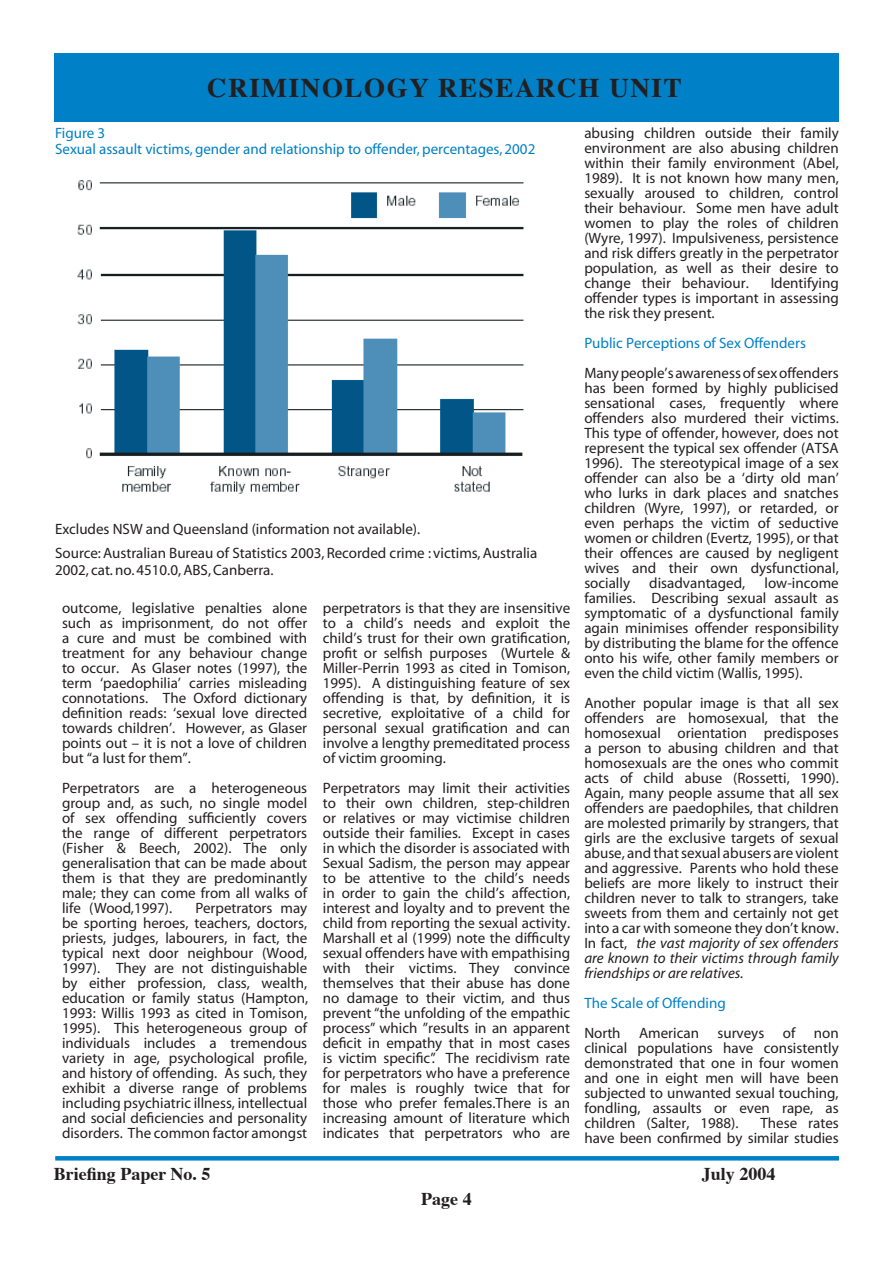
<style>
.page{position:relative;width:893px;height:1263px;background:#fff}
.page>*{position:absolute;margin:0;border:0;box-sizing:border-box;transform-origin:0 0}
.t1{font:700 27px "Times";letter-spacing:.06em;color:#231f20}
.t2{font:700 18px "Times";color:#231f20}
.t3{font:15px/15px "Myriad";color:#231f20;text-align:justify}
.t4{font:15px/16.5px "Myriad";color:#0080c6}
.s1{font-style:italic}
</style>
<div class="page">
<svg style="left:55px;top:1156px;width:784px;height:4px;background:#0482c7"></svg>
<div style="left:54px;top:54px;width:785px;height:68px;background:#0080c6"></div>
<img style="left:77px;top:180px;width:447px;height:314px">
<h1 class="t1" style="left:207px;top:70px;width:476px">CRIMINOLOGY RESEARCH UNIT</h1>
<p class="t4" style="left:55px;top:125px;width:482px">Figure 3<br>Sexual assault victims, gender and relationship to offender, percentages, 2002</p>
<p class="t3" style="left:55px;top:518px;width:484px;line-height:24px">Excludes NSW and Queensland (information not available).<br>Source: Australian Bureau of Statistics 2003, Recorded crime : victims, Australia</p>
<p class="t3" style="left:55px;top:563px;width:220px">2002, cat. no. 4510.0, ABS, Canberra.</p>
<p class="t3" style="left:62px;top:601px;width:247px">outcome, legislative penalties alone such as imprisonment, do not offer a cure and must be combined with treatment for any behaviour change to occur. As Glaser notes (1997), the term ‘paedophilia’ carries misleading connotations. The Oxford dictionary definition reads: ‘sexual love directed towards children’. However, as Glaser points out – it is not a love of children but “a lust for them”.</p>
<p class="t3" style="left:62px;top:781px;width:247px">Perpetrators are a heterogeneous group and, as such, no single model of sex offending sufficiently covers the range of different perpetrators (Fisher &amp; Beech, 2002). The only generalisation that can be made about them is that they are predominantly male; they can come from all walks of life (Wood,1997).</p>
<p class="t3" style="left:62px;top:901px;width:248px;text-indent:133px">Perpetrators may be sporting heroes, teachers, doctors, priests, judges, labourers, in fact, the typical next door neighbour (Wood, 1997). They are not distinguishable by either profession, class, wealth, education or family status (Hampton, 1993: Willis 1993 as cited in Tomison, 1995). This heterogeneous group of individuals includes a tremendous variety in age, psychological profile, and history of offending. As such, they exhibit a diverse range of problems including psychiatric illness, intellectual and social deficiencies and personality disorders. The common factor amongst</p>
<p class="t3" style="left:323px;top:601px;width:249px">perpetrators is that they are insensitive to a child’s needs and exploit the child’s trust for their own gratification, profit or selfish purposes (Wurtele &amp; Miller-Perrin 1993 as cited in Tomison, 1995). A distinguishing feature of sex offending is that, by definition, it is secretive, exploitative of a child for personal sexual gratification and can involve a lengthy premeditated process of victim grooming.</p>
<p class="t3" style="left:323px;top:781px;width:249px">Perpetrators may limit their activities to their own children, step-children or relatives or may victimise children outside their families. Except in cases in which the disorder is associated with Sexual Sadism, the person may appear to be attentive to the child’s needs in order to gain the child’s affection, interest and loyalty and to prevent the child from reporting the sexual activity.<br>Marshall et al (1999) note the difficulty sexual offenders have with empathising with their victims. They convince themselves that their abuse has done no damage to their victim, and thus prevent “the unfolding of the empathic process” which ”results in an apparent deficit in empathy that in most cases is victim specific”. The recidivism rate for perpetrators who have a preference for males is roughly twice that for those who prefer females.There is an increasing amount of literature which indicates that perpetrators who are</p>
<p class="t3" style="left:584px;top:126px;width:256px">abusing children outside their family environment are also abusing children within their family environment (Abel, 1989). It is not known how many men, sexually aroused to children, control their behaviour. Some men have adult women to play the roles of children (Wyre, 1997). Impulsiveness, persistence and risk differs greatly in the perpetrator population, as well as their desire to change their behaviour.</p>
<p class="t3" style="left:584px;top:276px;width:256px;text-indent:186px">Identifying offender types is important in assessing the risk they present.</p>
<p class="t4" style="left:584px;top:335px;width:223px">Public Perceptions of Sex Offenders</p>
<p class="t3" style="left:584px;top:366px;width:256px">Many people’s awareness of sex offenders has been formed by highly publicised sensational cases, frequently where offenders also murdered their victims.<br>This type of offender, however, does not represent the typical sex offender (ATSA 1996). The stereotypical image of a sex offender can also be a ‘dirty old man’ who lurks in dark places and snatches children (Wyre, 1997), or retarded, or even perhaps the victim of seductive women or children (Evertz, 1995), or that their offences are caused by negligent wives and their own dysfunctional, socially</p>
<p class="t3" style="left:584px;top:576px;width:256px;text-indent:180px">low-income families. Describing sexual assault as symptomatic of a dysfunctional family again minimises offender responsibility by distributing the blame for the offence onto his wife, other family members or even the child victim (Wallis, 1995).</p>
<p class="t3" style="left:584px;top:696px;width:256px">Another popular image is that all sex offenders are homosexual, that the homosexual orientation predisposes a person to abusing children and that homosexuals are the ones who commit acts of child abuse (Rossetti, 1990).<br>Again, many people assume that all sex offenders are paedophiles, that children are molested primarily by strangers, that girls are the exclusive targets of sexual abuse, and that sexual abusers are violent and aggressive. Parents who hold these beliefs are more likely to instruct their children never to talk to strangers, take sweets from them and certainly not get into a car with someone they don’t know.<br>In fact, <span class="s1">the vast majority of sex offenders are known to their victims through family friendships or are relatives.</span></p>
<p class="t4" style="left:584px;top:995px;width:143px">The Scale of Offending</p>
<p class="t3" style="left:584px;top:1026px;width:256px">North American surveys of non clinical populations have consistently demonstrated that one in four women and one in eight men will have been subjected to unwanted sexual touching, fondling, assaults or even rape, as children (Salter, 1988).</p>
<p class="t3" style="left:649px;top:576px;width:98px">disadvantaged,</p>
<p class="t3" style="left:584px;top:1116px;width:256px;text-align:right">These rates<br>have been confirmed by similar studies</p>
<p class="t2" style="left:54px;top:1162px;width:158px">Briefing Paper No. 5</p>
<p class="t2" style="left:702px;top:1162px;width:75px">July 2004</p>
<p class="t2" style="left:421px;top:1187px;width:52px">Page 4</p>
</div>
